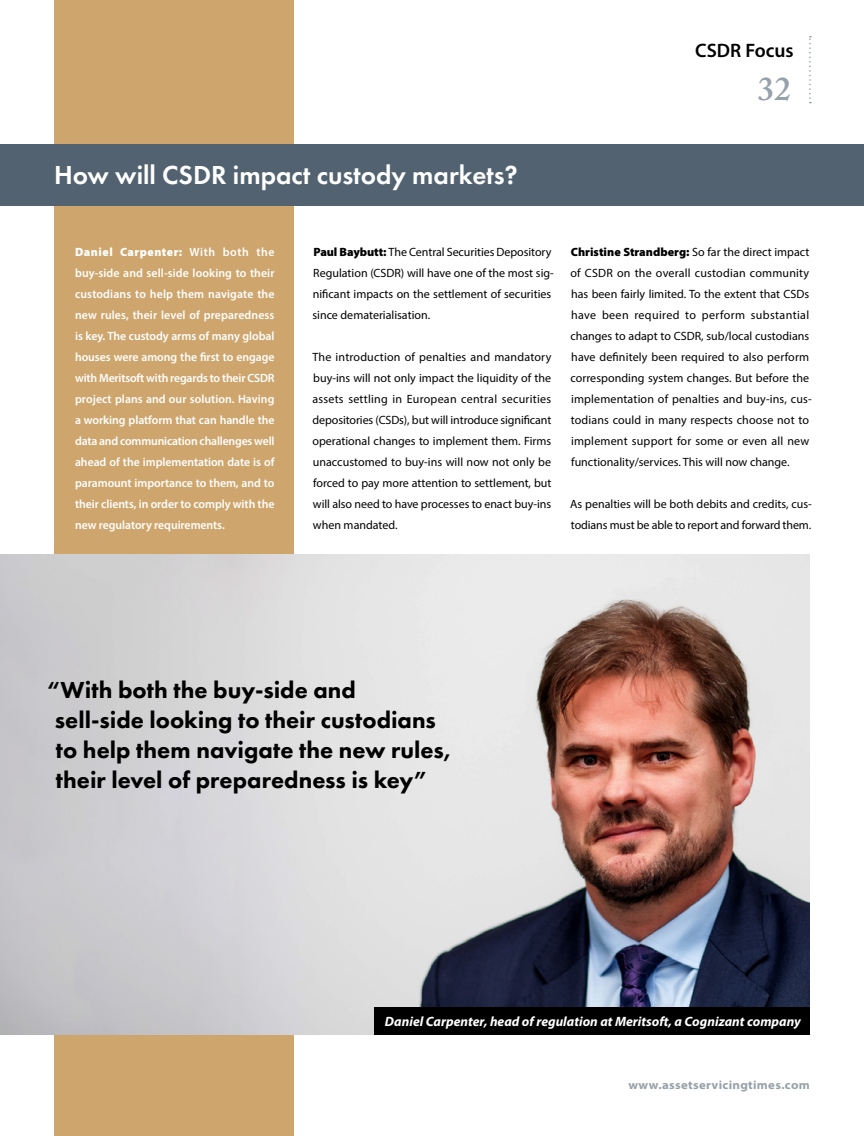
<style>
.page{position:relative;width:864px;height:1136px;background:#fff}
.page>*{position:absolute;margin:0;border:0;box-sizing:border-box;transform-origin:0 0}
.t1{font:600 33px "Adobe Caslon Pro";color:#97a1a9}
.t2{font:600 27px "Futura PT";color:#fff}
.t3{font:800 24px/30px "Futura PT";color:#000}
.t4{font:600 19.5px "Myriad Pro";color:#000}
.t5{font:italic 700 13.5px "Myriad Pro";color:#fff}
.t6{font:12px/21px "Myriad Pro";color:#000}
.t7{font:600 12px/21px "Myriad Pro";letter-spacing:-.005em;color:#fff;text-align:justify}
.t8{font:700 semi-expanded 12px "Myriad Pro";letter-spacing:.025em;color:#97a1a9}
.s1{font-weight:900}
</style>
<div class="page">
<div style="left:54px;top:0;width:240px;height:1135px;background:#cea56c"></div>
<div style="left:0;top:144px;width:863px;height:61px;background:#526270"></div>
<img style="left:0;top:555px;width:809px;height:479px">
<div style="left:374px;top:1007px;width:435px;height:27px;background:#000"></div>
<svg style="left:809px;top:36px;width:1px;height:67px"></svg>
<h3 class="t4" style="left:695px;top:38px;width:100px">CSDR Focus</h3>
<h1 class="t1" style="left:757px;top:70px;width:34px">32</h1>
<h2 class="t2" style="left:54px;top:158px;width:465px">How will CSDR impact custody markets?</h2>
<p class="t7" style="left:75px;top:241px;width:201px"><span class="s1">Daniel Carpenter:</span> With both the buy-side and sell-side looking to their custodians to help them navigate the new rules, their level of preparedness is key. The custody arms of many global houses were among the first to engage with Meritsoft with regards to their CSDR project plans and our solution. Having a working platform that can handle the data and communication challenges well ahead of the implementation date is of paramount importance to them, and to their clients, in order to comply with the new regulatory requirements.</p>
<p class="t6" style="left:312px;top:241px;width:243px"><span class="s1">Paul Baybutt:</span> The Central Securities Depository Regulation (CSDR) will have one of the most sig&shy;nificant impacts on the settlement of securities since dematerialisation.</p>
<p class="t6" style="left:312px;top:346px;width:240px;text-align:justify">The introduction of penalties and mandatory buy-ins will not only impact the liquidity of the assets settling in European central securities depositories (CSDs), but will introduce significant operational changes to implement them. Firms unaccustomed to buy-ins will now not only be forced to pay more attention to settlement, but will also need to have processes to enact buy-ins when mandated.</p>
<p class="t6" style="left:570px;top:241px;width:243px"><span class="s1">Christine Strandberg:</span> So far the direct impact of CSDR on the overall custodian community has been fairly limited. To the extent that CSDs have been required to perform substantial changes to adapt to CSDR, sub/local custodians have definitely been required to also perform corresponding system changes. But before the implementation of penalties and buy-ins, cus&shy;todians could in many respects choose not to implement support for some or even all new functionality/services. This will now change.</p>
<p class="t6" style="left:570px;top:493px;width:243px">As penalties will be both debits and credits, cus&shy;todians must be able to report and forward them.</p>
<h3 class="t3" style="left:55px;top:675px;width:397px;text-indent:-8px">“With both the buy-side and sell-side looking to their custodians to help them navigate the new rules, their level of preparedness is key”</h3>
<p class="t5" style="left:385px;top:1012px;width:417px">Daniel Carpenter, head of regulation at Meritsoft, a Cognizant company</p>
<p class="t8" style="left:628px;top:1077px;width:183px">www.assetservicingtimes.com</p>
</div>
